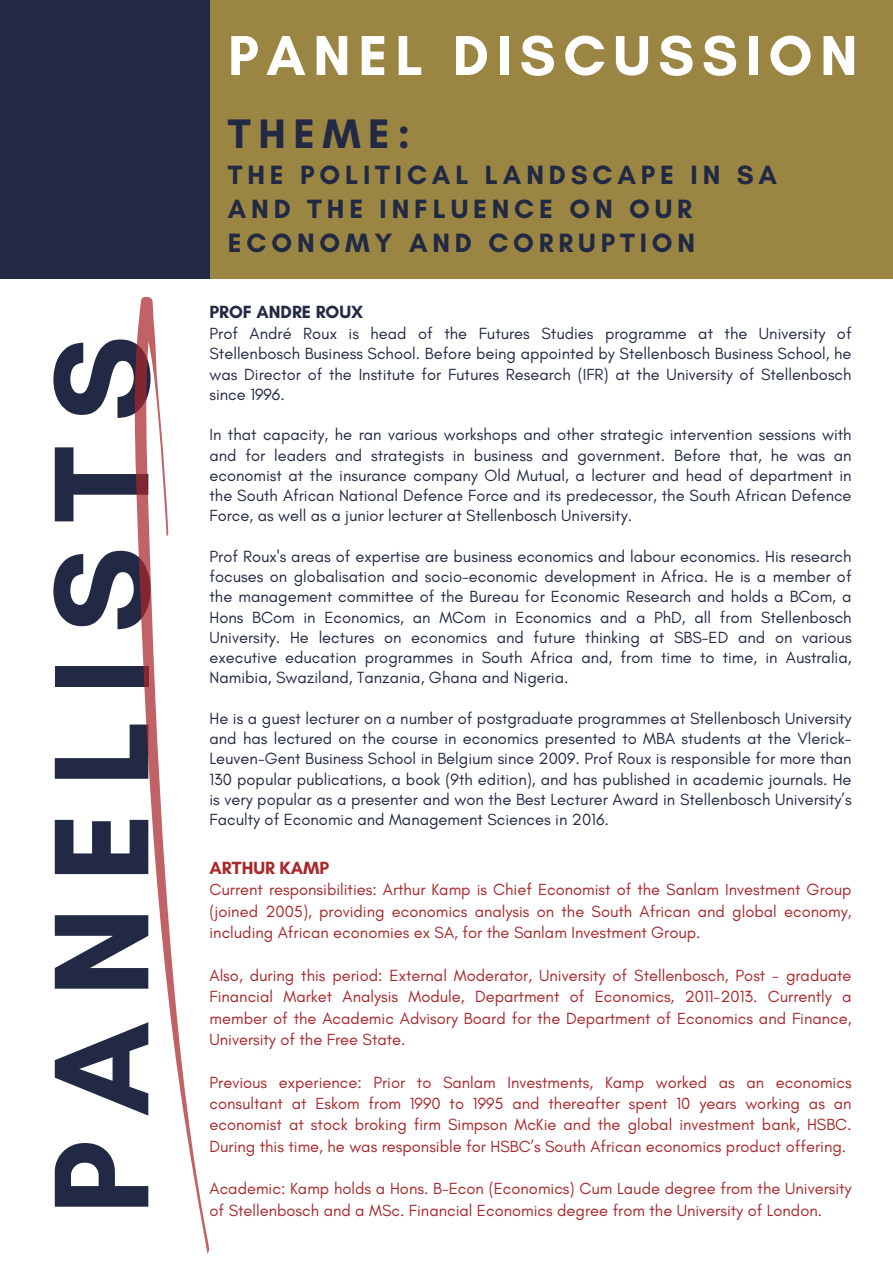
<style>
.page{position:relative;width:893px;height:1264px;background:#fff}
.page>*{position:absolute;margin:0;border:0;box-sizing:border-box;transform-origin:0 0}
.t1{font:700 137.55px "Glacial Indifference";letter-spacing:.18em;color:#212944}
.t2{font:700 57.15px "Glacial Indifference";letter-spacing:.13em;color:#fff}
.t3{font:700 42px "Glacial Indifference";letter-spacing:.18em;color:#212944}
.t4{font:700 27px/33.8px "Glacial Indifference";letter-spacing:.18em;color:#212944}
.t5{font:700 18px "Glacial Indifference";color:#212944}
.t6{font:700 18px "Glacial Indifference";color:#a9272a}
.t7{font:16.5px/20.2px "Glacial Indifference";color:#212944;text-align:justify}
.t8{font:16.5px/21.3px "Glacial Indifference";color:#a9272a;text-align:justify}
</style>
<div class="page">
<svg style="left:134px;top:297px;width:75px;height:956px"></svg>
<div style="left:0;top:0;width:892px;height:278px;background:#9b8542"></div>
<div style="left:0;top:0;width:209px;height:278px;background:#212944"></div>
<p class="t1" style="left:18px;top:1214px;width:881px;rotate:-90deg">PANELISTS</p>
<p class="t2" style="left:228px;top:21px;width:631px">PANEL DISCUSSION</p>
<p class="t3" style="left:228px;top:108px;width:184px">THEME:</p>
<p class="t4" style="left:228px;top:158px;width:550px">THE POLITICAL LANDSCAPE IN SA<br>AND THE INFLUENCE ON OUR<br>ECONOMY AND CORRUPTION</p>
<p class="t5" style="left:209px;top:301px;width:155px">PROF ANDRE ROUX</p>
<p class="t7" style="left:209px;top:323px;width:643px">Prof André Roux is head of the Futures Studies programme at the University of Stellenbosch Business School. Before being appointed by Stellenbosch Business School, he was Director of the Institute for Futures Research (IFR) at the University of Stellenbosch since 1996.</p>
<p class="t7" style="left:209px;top:424px;width:643px">In that capacity, he ran various workshops and other strategic intervention sessions with and for leaders and strategists in business and government. Before that, he was an economist at the insurance company Old Mutual, a lecturer and head of department in the South African National Defence Force and its predecessor, the South African Defence Force, as well as a junior lecturer at Stellenbosch University.</p>
<p class="t7" style="left:209px;top:546px;width:643px">Prof Roux's areas of expertise are business economics and labour economics. His research focuses on globalisation and socio-economic development in Africa. He is a member of the management committee of the Bureau for Economic Research and holds a BCom, a Hons BCom in Economics, an MCom in Economics and a PhD, all from Stellenbosch University. He lectures on economics and future thinking at SBS-ED and on various executive education programmes in South Africa and, from time to time, in Australia, Namibia, Swaziland, Tanzania, Ghana and Nigeria.</p>
<p class="t7" style="left:209px;top:708px;width:643px">He is a guest lecturer on a number of postgraduate programmes at Stellenbosch University and has lectured on the course in economics presented to MBA students at the Vlerick-Leuven-Gent Business School in Belgium since 2009. Prof Roux is responsible for more than 130 popular publications, a book (9th edition), and has published in academic journals. He is very popular as a presenter and won the Best Lecturer Award in Stellenbosch University’s Faculty of Economic and Management Sciences in 2016.</p>
<p class="t6" style="left:209px;top:856px;width:121px">ARTHUR KAMP</p>
<p class="t8" style="left:209px;top:878px;width:643px">Current responsibilities: Arthur Kamp is Chief Economist of the Sanlam Investment Group (joined 2005), providing economics analysis on the South African and global economy, including African economies ex SA, for the Sanlam Investment Group.</p>
<p class="t8" style="left:209px;top:964px;width:643px">Also, during this period: External Moderator, University of Stellenbosch, Post - graduate Financial Market Analysis Module, Department of Economics, 2011-2013. Currently a member of the Academic Advisory Board for the Department of Economics and Finance, University of the Free State.</p>
<p class="t8" style="left:209px;top:1071px;width:643px">Previous experience: Prior to Sanlam Investments, Kamp worked as an economics consultant at Eskom from 1990 to 1995 and thereafter spent 10 years working as an economist at stock broking firm Simpson McKie and the global investment bank, HSBC.<br>During this time, he was responsible for HSBC’s South African economics product offering.</p>
<p class="t8" style="left:209px;top:1177px;width:643px">Academic: Kamp holds a Hons. B-Econ (Economics) Cum Laude degree from the University of Stellenbosch and a MSc. Financial Economics degree from the University of London.</p>
</div>
